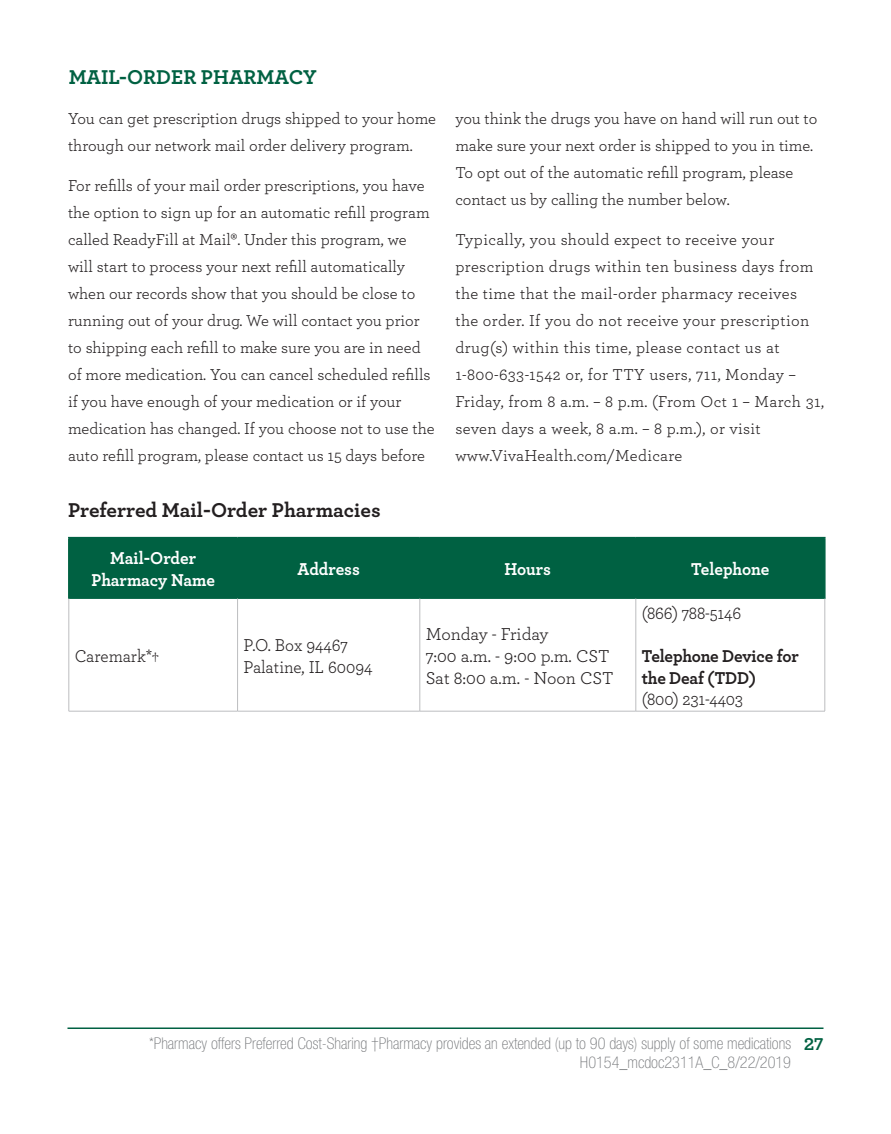
<style>
.page{position:relative;width:891px;height:1134px;background:#fff}
.page>*{position:absolute;margin:0;border:0;box-sizing:border-box;transform-origin:0 0}
.Heading_1{font:700 21px "Archer";color:#231f20}
.t1{font:700 21px "Archer";color:#006142}
.Chart_Info{font:18px "Archer";letter-spacing:-.005em;color:#231f20}
.Chart_Info-2{font:700 18px "Archer";color:#fff;scale:.95 1}
.Chart_Info-3{font:18px "Archer";letter-spacing:-.005em;color:#231f20;scale:.95 1}
.Chart_Info_-Centered{font:700 18px/21.6px "Archer";letter-spacing:-.01em;color:#231f20;scale:.95 1}
.Chart_Info_-Centered-2{font:18px "Archer";letter-spacing:-.01em;color:#231f20;scale:.95 1}
.body{font:16.5px/27px "Archer";color:#231f20}
.body-2{font:16.5px/27px "Archer";letter-spacing:.025em;color:#231f20}
.t2{font:100 condensed 16.2px/19.5px "Helvetica Neue LT Std";color:#76787b}
.s1{font-size:15px}
.s2{font-family:"Archer";font-weight:700;font-stretch:normal;font-size:18px;color:#006142}
</style>
<div class="page">
<hr style="left:68px;top:1028px;width:756px;height:1px;background:#006142">
<div style="left:70px;top:538px;width:754px;height:60px;background:#006142"></div>
<hr style="left:68px;top:537px;width:170px;height:1px;background:#006142">
<hr style="left:68px;top:538px;width:2px;height:60px;background:#006142">
<hr style="left:238px;top:537px;width:182px;height:1px;background:#006142">
<hr style="left:237px;top:538px;width:1px;height:60px;background:#006142">
<hr style="left:420px;top:537px;width:216px;height:1px;background:#006142">
<hr style="left:419px;top:538px;width:2px;height:60px;background:#006142">
<hr style="left:636px;top:537px;width:190px;height:1px;background:#006142">
<hr style="left:635px;top:538px;width:2px;height:60px;background:#006142">
<hr style="left:824px;top:538px;width:2px;height:60px;background:#006142">
<hr style="left:68px;top:598px;width:170px;height:1px;background:#006142">
<hr style="left:238px;top:598px;width:182px;height:1px;background:#006142">
<hr style="left:420px;top:598px;width:216px;height:1px;background:#006142">
<hr style="left:636px;top:598px;width:190px;height:1px;background:#006142">
<hr style="left:69px;top:599px;width:1px;height:112px;background:#bcbdc0">
<hr style="left:237px;top:599px;width:1px;height:112px;background:#bcbdc0">
<hr style="left:420px;top:599px;width:1px;height:112px;background:#bcbdc0">
<hr style="left:636px;top:599px;width:1px;height:112px;background:#bcbdc0">
<hr style="left:825px;top:599px;width:1px;height:112px;background:#bcbdc0">
<hr style="left:69px;top:711px;width:169px;height:1px;background:#bcbdc0">
<hr style="left:238px;top:711px;width:182px;height:1px;background:#bcbdc0">
<hr style="left:420px;top:711px;width:216px;height:1px;background:#bcbdc0">
<hr style="left:636px;top:711px;width:189px;height:1px;background:#bcbdc0">
<p class="t1" style="left:69px;top:61px;width:249px">MAIL-ORDER PHARMACY</p>
<p class="body" style="left:68px;top:104px;width:370px">You can get prescription drugs shipped to your home through our network mail order delivery program.</p>
<p class="body" style="left:68px;top:172px;width:368px">For refills of your mail order prescriptions, you have the option to sign up for an automatic refill program called ReadyFill at Mail®. Under this program, we will start to process your next refill automatically when our records show that you should be close to running out of your drug. We will contact you prior to shipping each refill to make sure you are in need of more medication. You can cancel scheduled refills if you have enough of your medication or if your medication has changed. If you choose not to use the auto refill program, please contact us 15 days before</p>
<p class="body" style="left:455px;top:104px;width:364px">you think the drugs you have on hand will run out to make sure your next order is shipped to you in time.<br>To opt out of the automatic refill program, please contact us by calling the number below.</p>
<p class="body-2" style="left:455px;top:226px;width:370px">Typically, you should expect to receive your prescription drugs within ten business days from the time that the mail-order pharmacy receives the order. If you do not receive your prescription drug(s) within this time, please contact us at 1-800-633-1542 or, for TTY users, 711, Monday – Friday, from 8 a.m. – 8 p.m. (From Oct 1 – March 31, seven days a week, 8 a.m. – 8 p.m.), or visit www.VivaHealth.com/Medicare</p>
<p class="Heading_1" style="left:68px;top:494px;width:314px">Preferred Mail-Order Pharmacies</p>
<p class="Chart_Info-2" style="left:110px;top:544px;width:92px">Mail-Order</p>
<p class="Chart_Info-2" style="left:91px;top:566px;width:131px">Pharmacy Name</p>
<p class="Chart_Info-2" style="left:297px;top:555px;width:67px">Address</p>
<p class="Chart_Info-2" style="left:505px;top:555px;width:50px">Hours</p>
<p class="Chart_Info-2" style="left:691px;top:555px;width:84px">Telephone</p>
<p class="Chart_Info-3" style="left:75px;top:644px;width:90px">Caremark*<span class="s1">†</span></p>
<p class="Chart_Info-3" style="left:244px;top:633px;width:112px">P.O. Box 94467</p>
<p class="Chart_Info-3" style="left:244px;top:654px;width:137px">Palatine, IL 60094</p>
<p class="Chart_Info" style="left:426px;top:622px;width:124px">Monday - Friday</p>
<p class="Chart_Info" style="left:426px;top:644px;width:185px">7:00 a.m. - 9:00 p.m. CST</p>
<p class="Chart_Info" style="left:426px;top:665px;width:189px">Sat 8:00 a.m. - Noon CST</p>
<p class="Chart_Info_-Centered-2" style="left:642px;top:600px;width:106px">(866) 788-5146</p>
<p class="Chart_Info_-Centered" style="left:642px;top:644px;width:167px">Telephone Device for the Deaf (TDD)</p>
<p class="Chart_Info_-Centered-2" style="left:642px;top:687px;width:108px">(800) 231-4403</p>
<p class="t2" style="left:580px;top:1033px;width:245px;text-indent:-431px">*Pharmacy offers Preferred Cost-Sharing †Pharmacy provides an extended (up to 90 days) supply of some medications <span class="s2">27<br></span>H0154_mcdoc2311A_C_8/22/2019</p>
</div>
